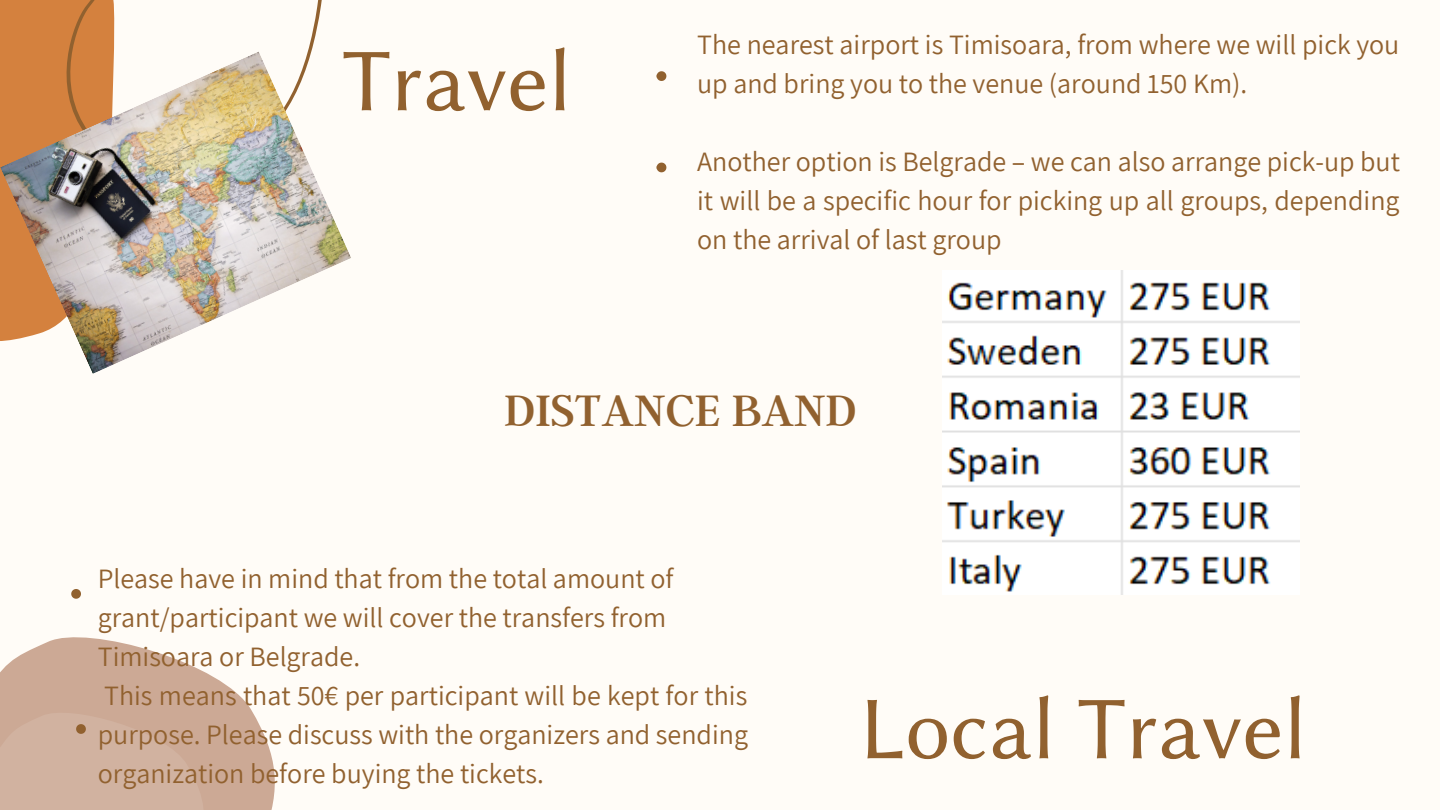
<style>
.page{position:relative;width:1440px;height:810px;background:#fffcf7}
.page>*{position:absolute;margin:0;border:0;box-sizing:border-box;transform-origin:0 0}
.t1{font:90px "Lin Biolinum O";color:#91612f}
.t2{font:49px "Argent CF";color:#91612f}
.t3{font:28px/39px "Assistant";color:#91612f}
</style>
<div class="page">
<svg style="left:0;top:637px;width:275px;height:173px;fill:#cca995"></svg>
<div style="left:0;top:0;width:49px;height:51px;background:#d4813e"></div>
<svg style="left:49px;top:0;width:273px;height:51px"></svg>
<img style="left:0;top:51px;width:351px;height:323px">
<svg style="left:657px;top:71px;width:9px;height:10px"></svg>
<svg style="left:657px;top:163px;width:9px;height:9px"></svg>
<svg style="left:71px;top:589px;width:10px;height:10px"></svg>
<svg style="left:0;top:703px;width:208px;height:107px;background:#cfaf9c"></svg>
<img style="left:943px;top:271px;width:357px;height:323px">
<p class="t1" style="left:342px;top:30px;width:230px">Travel</p>
<p class="t3" style="left:697px;top:24px;width:704px">The nearest airport is Timisoara, from where we will pick you up and bring you to the venue (around 150 Km).</p>
<p class="t3" style="left:697px;top:141px;width:704px;text-align:justify">Another option is Belgrade – we can also arrange pick-up but it will be a specific hour for picking up all groups, depending on the arrival of last group</p>
<p class="t2" style="left:504px;top:379px;width:354px">DISTANCE BAND</p>
<p class="t3" style="left:98px;top:558px;width:577px">Please have in mind that from the total amount of grant/participant we will cover the transfers from<br>Timisoara or Belgrade.</p>
<p class="t3" style="left:98px;top:675px;width:652px;text-align:justify">This means that 50€ per participant will be kept for this purpose. Please discuss with the organizers and sending organization before buying the tickets.</p>
<p class="t1" style="left:859px;top:678px;width:449px">Local Travel</p>
</div>
